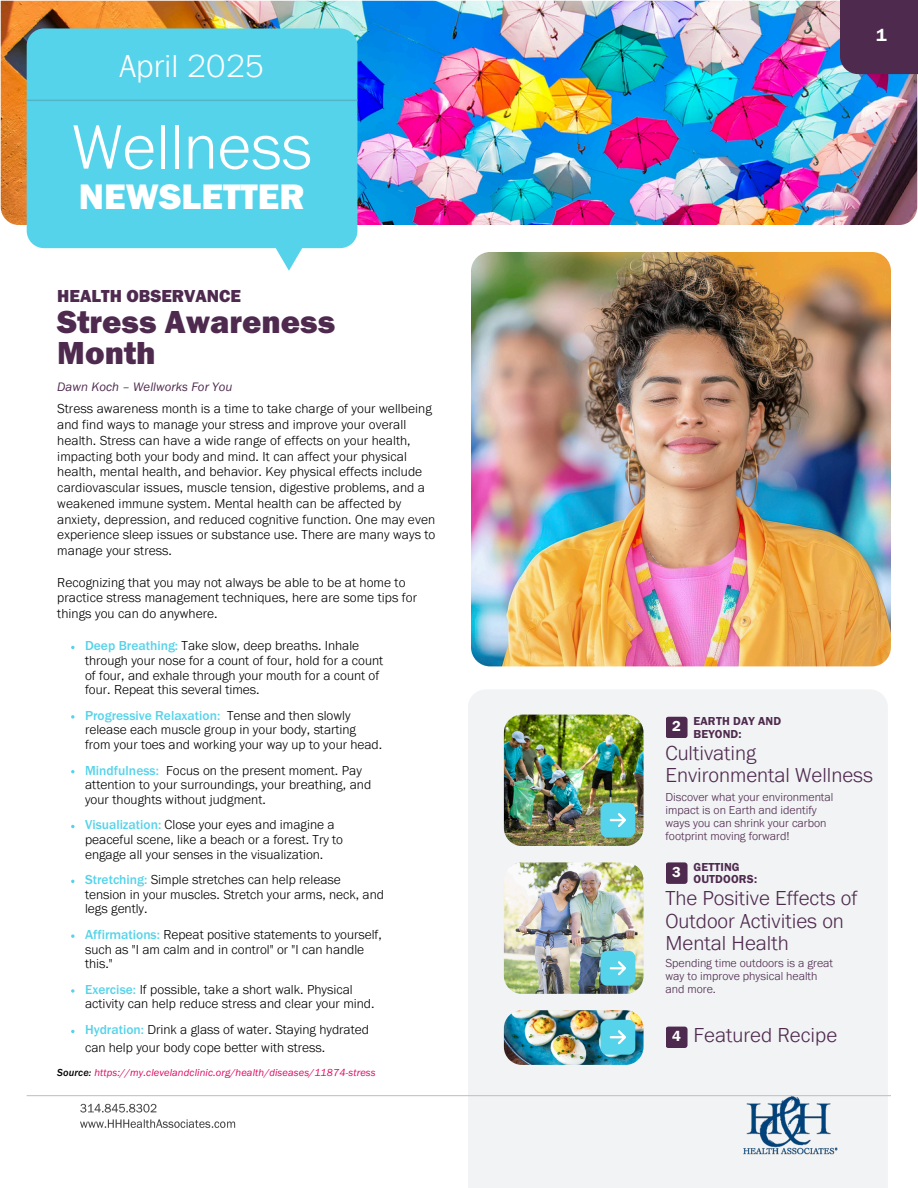
<style>
.page{position:relative;width:918px;height:1188px;background:#fff}
.page>*{position:absolute;margin:0;border:0;box-sizing:border-box;transform-origin:0 0}
.t1{font:300 64.8px "Franklin Gothic URW";color:#fff}
.t2{font:36.75px "Franklin Gothic URW Hea";letter-spacing:.005em;color:#fff}
.t3{font:33px/30.3px "Franklin Gothic URW Hea";color:#4f2a4f}
.t4{font:300 33px "Franklin Gothic URW";color:#fff}
.t5{font:300 21px/22.5px "Franklin Gothic URW";color:#4f2a4f}
.t6{font:18px "Franklin Gothic URW Hea";color:#4f2a4f}
.t7{font:18px "Franklin Gothic URW Dem";color:#fff}
.t8{font:15px "Franklin Gothic URW Dem";color:#fff}
.t9{font:300 13.5px/14.7px "Franklin Gothic URW";letter-spacing:.005em;color:#000}
.t10{font:12.75px "Franklin Gothic URW Boo Ita";letter-spacing:.005em;color:#4f2a4f}
.t11{font:300 12px/13px "Franklin Gothic URW";color:#4f2a4f}
.t12{font:12px/12.3px "Franklin Gothic URW Dem";letter-spacing:.015em;color:#4f2a4f}
.t13{font:10.5px "Franklin Gothic URW Boo Ita";letter-spacing:.01em;color:#dc0962}
.s1{font-weight:500;color:#55d3ea}
.s2{font-family:"Franklin Gothic URW Med Ita";color:#000}
</style>
<div class="page">
<img style="left:1px;top:1px;width:916px;height:224px">
<div style="left:840px;top:0;width:78px;height:74px;background:#4f2a4f"></div>
<img style="left:471px;top:252px;width:419px;height:414px">
<div style="left:468px;top:690px;width:420px;height:498px;background:#f1f3f4"></div>
<img style="left:504px;top:715px;width:140px;height:131px;border-radius:18px">
<img style="left:504px;top:862px;width:140px;height:132px;border-radius:18px">
<img style="left:504px;top:1010px;width:140px;height:55px;border-radius:18px">
<div style="left:666px;top:717px;width:22px;height:21px;background:#4f2a4f;border-radius:3px"></div>
<div style="left:666px;top:862px;width:22px;height:22px;background:#4f2a4f;border-radius:3px"></div>
<div style="left:666px;top:1027px;width:22px;height:21px;background:#4f2a4f;border-radius:3px"></div>
<svg style="left:600px;top:803px;width:35px;height:35px"></svg>
<svg style="left:600px;top:1020px;width:35px;height:35px"></svg>
<svg style="left:600px;top:951px;width:35px;height:35px"></svg>
<svg style="left:27px;top:28px;width:330px;height:243px;background:#64d6eb"></svg>
<hr style="left:27px;top:100px;width:330px;height:1px;background:#51b4c7">
<hr style="left:471px;top:1095px;width:420px;height:1px;background:#c4c4c4">
<hr style="left:27px;top:1095px;width:444px;height:1px;background:#c4c4c4">
<svg style="left:71px;top:715px;width:4px;height:4px"></svg>
<svg style="left:71px;top:646px;width:4px;height:3px"></svg>
<svg style="left:71px;top:770px;width:4px;height:3px"></svg>
<svg style="left:71px;top:825px;width:4px;height:3px"></svg>
<svg style="left:71px;top:880px;width:4px;height:3px"></svg>
<svg style="left:71px;top:934px;width:4px;height:4px"></svg>
<svg style="left:71px;top:989px;width:4px;height:4px"></svg>
<svg style="left:71px;top:1030px;width:4px;height:3px"></svg>
<img style="left:71px;top:1096px;width:768px;height:58px">
<h3 class="t4" style="left:120px;top:55px;width:146px">April 2025</h3>
<p class="t1" style="left:72px;top:125px;width:241px">Wellness</p>
<p class="t2" style="left:79px;top:185px;width:227px">NEWSLETTER</p>
<p class="t6" style="left:57px;top:290px;width:185px">HEALTH OBSERVANCE</p>
<h3 class="t3" style="left:57px;top:313px;width:279px">Stress Awareness<br>Month</h3>
<h3 class="t10" style="left:57px;top:383px;width:177px">Dawn Koch – Wellworks For You</h3>
<p class="t9" style="left:57px;top:403px;width:380px;line-height:15.8px">Stress awareness month is a time to take charge of your wellbeing and find ways to manage your stress and improve your overall health. Stress can have a wide range of effects on your health, impacting both your body and mind. It can affect your physical health, mental health, and behavior. Key physical effects include cardiovascular issues, muscle tension, digestive problems, and a weakened immune system. Mental health can be affected by anxiety, depression, and reduced cognitive function. One may even experience sleep issues or substance use. There are many ways to manage your stress.</p>
<p class="t9" style="left:57px;top:576px;width:361px;line-height:15.8px">Recognizing that you may not always be able to be at home to practice stress management techniques, here are some tips for things you can do anywhere.</p>
<h3 class="t9" style="left:85px;top:641px;width:300px"><span class="s1">Deep Breathing:</span> Take slow, deep breaths. Inhale through your nose for a count of four, hold for a count of four, and exhale through your mouth for a count of four. Repeat this several times.</h3>
<p class="t9" style="left:85px;top:710px;width:273px"><span class="s1">Progressive Relaxation:</span> Tense and then slowly release each muscle group in your body, starting</p>
<p class="t9" style="left:85px;top:739px;width:299px">from your toes and working your way up to your head.</p>
<p class="t9" style="left:85px;top:765px;width:288px"><span class="s1">Mindfulness:</span> Focus on the present moment. Pay attention to your surroundings, your breathing, and your thoughts without judgment.</p>
<p class="t9" style="left:85px;top:820px;width:260px"><span class="s1">Visualization:</span> Close your eyes and imagine a peaceful scene, like a beach or a forest. Try to engage all your senses in the visualization.</p>
<p class="t9" style="left:85px;top:875px;width:300px"><span class="s1">Stretching:</span> Simple stretches can help release tension in your muscles. Stretch your arms, neck, and legs gently.</p>
<p class="t9" style="left:85px;top:929px;width:298px"><span class="s1">Affirmations:</span> Repeat positive statements to yourself, such as "I am calm and in control" or "I can handle this."</p>
<p class="t9" style="left:85px;top:984px;width:291px"><span class="s1">Exercise:</span> If possible, take a short walk. Physical activity can help reduce stress and clear your mind.</p>
<p class="t9" style="left:85px;top:1023px;width:285px;line-height:18px"><span class="s1">Hydration:</span> Drink a glass of water. Staying hydrated can help your body cope better with stress.</p>
<p class="t13" style="left:57px;top:1069px;width:320px"><span class="s2">Source:</span> https://my.clevelandclinic.org/health/diseases/11874-stress</p>
<h6 class="t7" style="left:876px;top:29px;width:12px">1</h6>
<p class="t8" style="left:672px;top:721px;width:10px">2</p>
<h6 class="t12" style="left:694px;top:717px;width:89px">EARTH DAY AND<br>BEYOND:</h6>
<p class="t5" style="left:666px;top:745px;width:209px">Cultivating<br>Environmental Wellness</p>
<p class="t11" style="left:666px;top:793px;width:169px">Discover what your environmental impact is on Earth and identify ways you can shrink your carbon footprint moving forward!</p>
<p class="t8" style="left:672px;top:867px;width:10px">3</p>
<h6 class="t12" style="left:694px;top:863px;width:65px">GETTING<br>OUTDOORS:</h6>
<p class="t5" style="left:666px;top:891px;width:193px">The Positive Effects of<br>Outdoor Activities on<br>Mental Health</p>
<p class="t11" style="left:666px;top:959px;width:169px">Spending time outdoors is a great way to improve physical health and more.</p>
<p class="t5" style="left:694px;top:1027px;width:145px">Featured Recipe</p>
<p class="t8" style="left:672px;top:1031px;width:10px">4</p>
</div>
